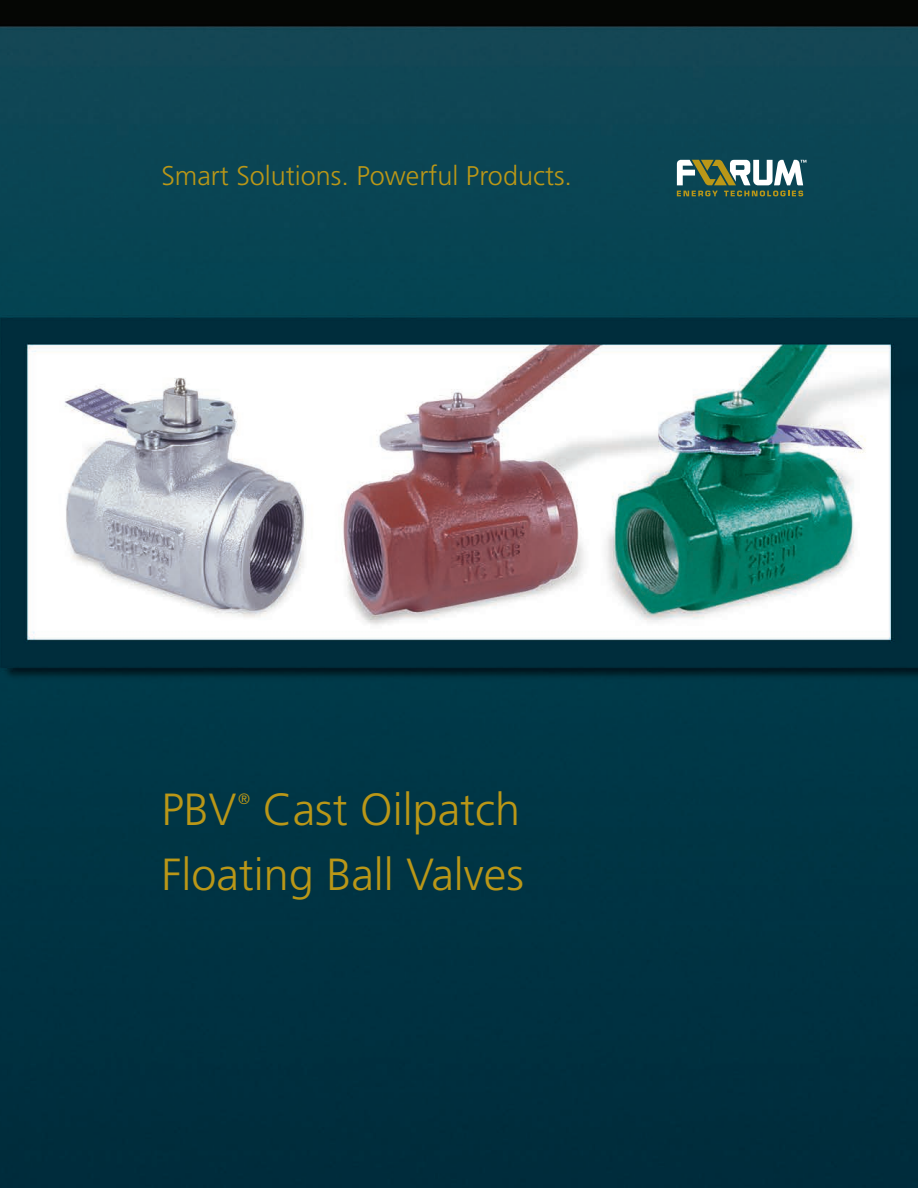
<style>
.page{position:relative;width:918px;height:1188px;background:#fff}
.page>*{position:absolute;margin:0;border:0;box-sizing:border-box;transform-origin:0 0}
.t1{font:300 45px/64.2px "Frutiger LT Std";color:#ba9717;text-align:right}
.t2{font:300 27px "Frutiger LT Std";color:#ba9717}
.t3{font:300 15px "Frutiger LT Std";color:#ba9717}
</style>
<div class="page">
<img style="left:0;top:0;width:918px;height:1188px">
<svg style="left:677px;top:160px;width:129px;height:25px"></svg>
<svg style="left:677px;top:191px;width:41px;height:5px"></svg>
<svg style="left:724px;top:191px;width:79px;height:5px"></svg>
<p class="t2" style="left:161px;top:164px;width:412px">Smart Solutions. Powerful Products.</p>
<p class="t1" style="left:161px;top:781px;width:364px">Cast Oilpatch<br>Floating Ball Valves</p>
<p class="t1" style="left:161px;top:781px;width:77px">PBV</p>
<p class="t3" style="left:238px;top:793px;width:13px">®</p>
</div>
